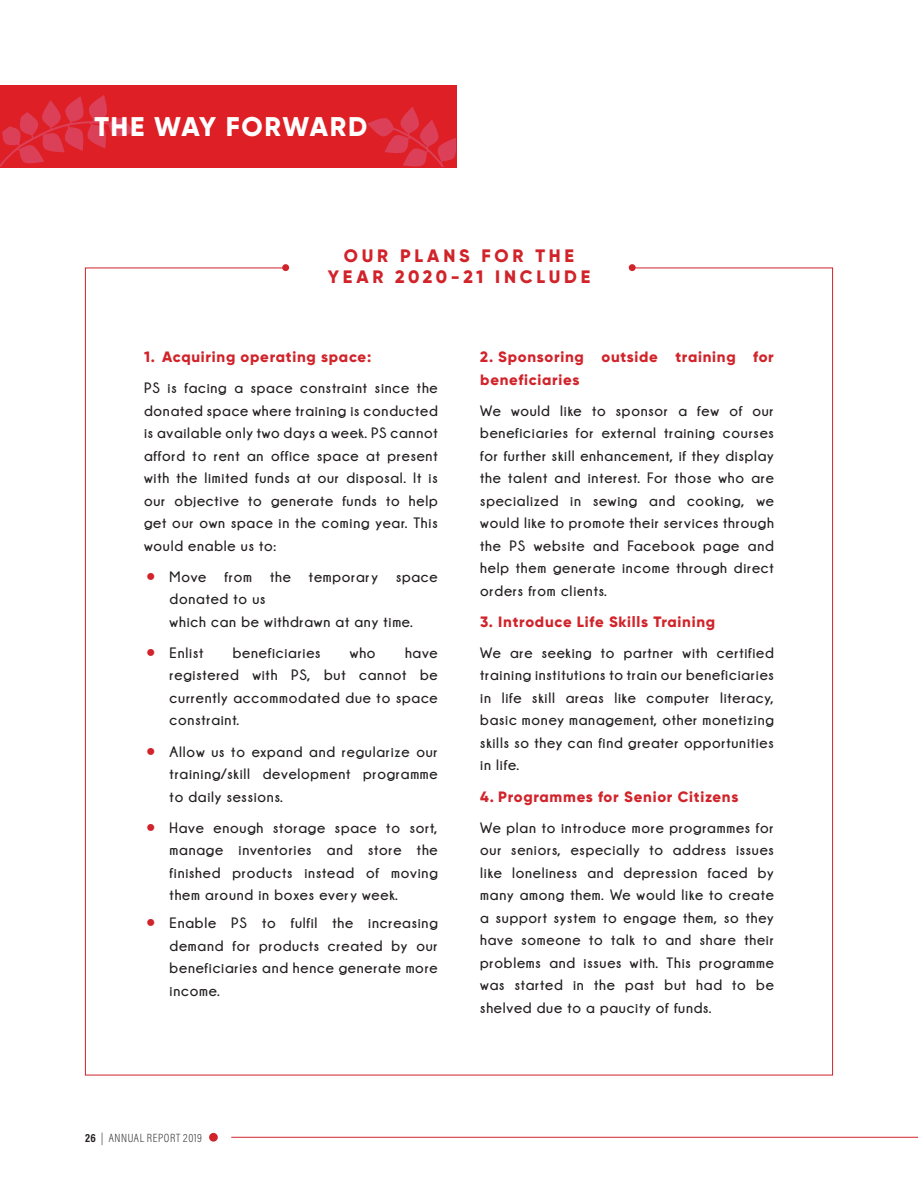
<style>
.page{position:relative;width:918px;height:1188px;background:#fff}
.page>*{position:absolute;margin:0;border:0;box-sizing:border-box;transform-origin:0 0}
.t1{font:800 27px "Gilroy";letter-spacing:.06em;color:#fff}
.t2{font:800 18px/21.6px "Gilroy";letter-spacing:.21em;color:#d1232a;text-align:center}
.t3{font:700 15px/22.5px "Champagne&Limousines";letter-spacing:.05em;color:#231f20;text-align:justify}
.t4{font:800 15px/22.5px "Gilroy";letter-spacing:.05em;color:#d1232a}
.t5{font:12px "Acumin Variable Concept";letter-spacing:-.14em;color:#231f20}
.s1{color:#d1232a}
</style>
<div class="page">
<div style="left:282px;top:264px;width:7px;height:7px;background:#d1232a;border-radius:50%"></div>
<div style="left:629px;top:264px;width:7px;height:7px;background:#d1232a;border-radius:50%"></div>
<div style="left:209px;top:1133px;width:9px;height:9px;background:#d1232a;border-radius:50%"></div>
<hr style="left:231px;top:1137px;width:687px;height:1px;background:#d1232a">
<div style="left:0;top:85px;width:457px;height:82px;background:#de1f26"></div>
<svg style="left:0;top:95px;width:135px;height:72px"></svg>
<svg style="left:367px;top:107px;width:90px;height:61px"></svg>
<h1 class="t1" style="left:94px;top:110px;width:274px">THE WAY FORWARD</h1>
<p class="t2" style="left:328px;top:244px;width:264px">OUR PLANS FOR THE<br>YEAR 2020-21 INCLUDE</p>
<p class="t4" style="left:144px;top:346px;width:229px">1. Acquiring operating space:</p>
<p class="t3" style="left:144px;top:377px;width:295px">PS is facing a space constraint since the donated space where training is conducted is available only two days a week. PS cannot afford to rent an office space at present with the limited funds at our disposal. It is our objective to generate funds to help get our own space in the coming year. This would enable us to:</p>
<p class="t3" style="left:170px;top:565px;width:270px;text-align:left;text-indent:-26px"><span class="s1">●</span> Move from the temporary space donated to us<br>which can be withdrawn at any time.</p>
<p class="t3" style="left:144px;top:641px;width:61px"><span class="s1">●</span> Enlist</p>
<p class="t3" style="left:233px;top:641px;width:89px">beneficiaries</p>
<p class="t3" style="left:350px;top:641px;width:27px">who</p>
<p class="t3" style="left:170px;top:641px;width:270px;text-indent:235px">have registered with PS, but cannot be currently accommodated due to space constraint.</p>
<p class="t3" style="left:170px;top:740px;width:270px;text-indent:-26px"><span class="s1">●</span> Allow us to expand and regularize our training/skill development programme to daily sessions.</p>
<p class="t3" style="left:170px;top:816px;width:270px;text-indent:-26px"><span class="s1">●</span> Have enough storage space to sort, manage inventories and store the finished products instead of moving them around in boxes every week.</p>
<p class="t3" style="left:170px;top:911px;width:270px;text-indent:-26px"><span class="s1">●</span> Enable PS to fulfil the increasing demand for products created by our beneficiaries and hence generate more income.</p>
<p class="t4" style="left:480px;top:346px;width:295px">2. Sponsoring outside training for beneficiaries</p>
<p class="t3" style="left:480px;top:399px;width:295px">We would like to sponsor a few of our beneficiaries for external training courses for further skill enhancement, if they display the talent and interest. For those who are specialized in sewing and cooking, we would like to promote their services through the PS website and Facebook page and help them generate income through direct orders from clients.</p>
<p class="t4" style="left:480px;top:610px;width:236px">3. Introduce Life Skills Training</p>
<p class="t3" style="left:480px;top:641px;width:295px">We are seeking to partner with certified training institutions to train our beneficiaries in life skill areas like computer literacy, basic money management, other monetizing skills so they can find greater opportunities in life.</p>
<p class="t4" style="left:480px;top:785px;width:260px">4. Programmes for Senior Citizens</p>
<p class="t3" style="left:480px;top:816px;width:295px">We plan to introduce more programmes for our seniors, especially to address issues like loneliness and depression faced by many among them. We would like to create a support system to engage them, so they have someone to talk to and share their problems and issues with. This programme was started in the past but had to be shelved due to a paucity of funds.</p>
<p class="t5" style="left:85px;top:1129px;width:120px">26 | ANNUAL REPORT 2019</p>
</div>
